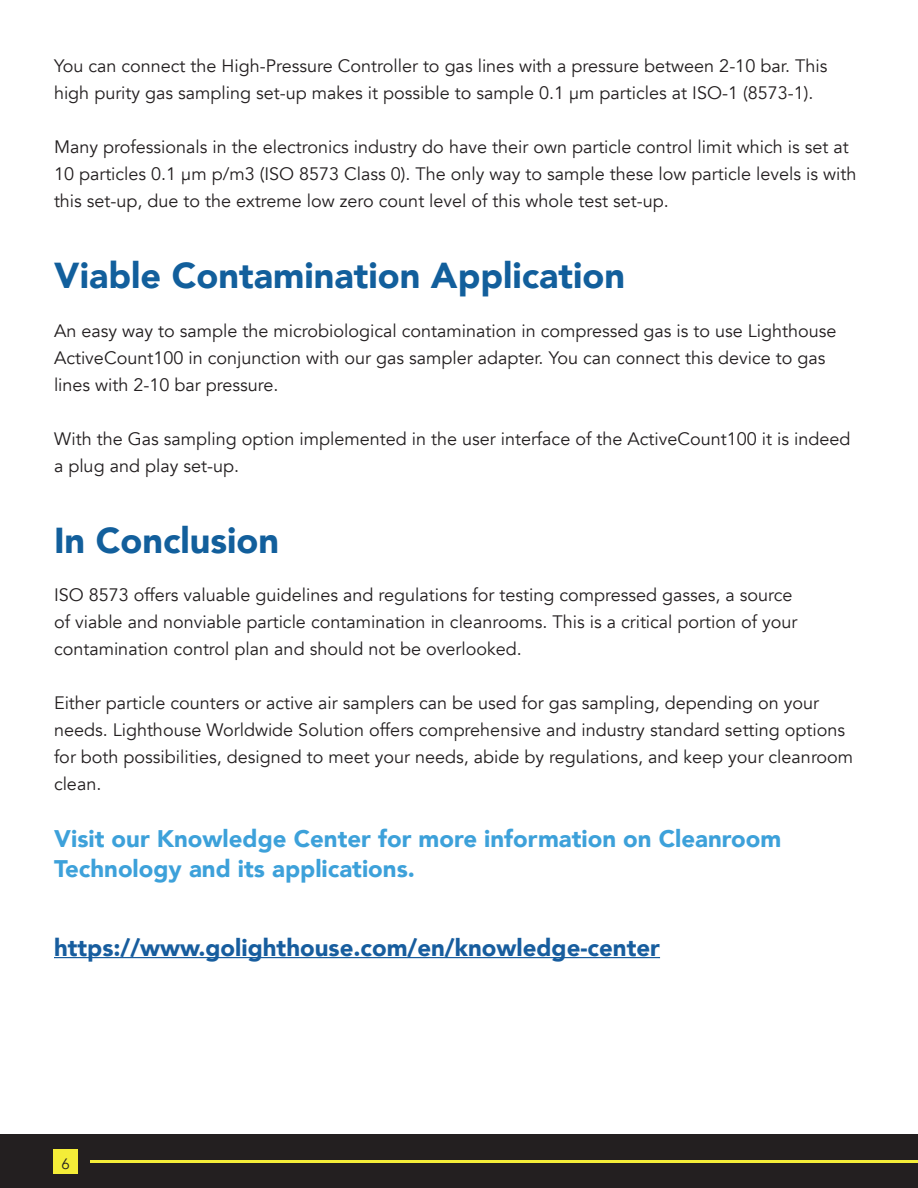
<style>
.page{position:relative;width:918px;height:1188px;background:#fff}
.page>*{position:absolute;margin:0;border:0;box-sizing:border-box;transform-origin:0 0}
.t1{font:900 36px "Avenir";color:#125f9c}
.t2{font:900 24px/30px "Avenir";color:#3da1da}
.t3{font:900 24px "Avenir";color:#175d9e}
.t4{font:18px/27px "Avenir";color:#231f20}
.t5{font:15px "Avenir";color:#231f20}
</style>
<div class="page">
<div style="left:0;top:1134px;width:918px;height:54px;background:#231f20"></div>
<hr style="left:90px;top:1160px;width:828px;height:2px;background:#f4ed38">
<div style="left:53px;top:1149px;width:25px;height:25px;background:#f4ed38"></div>
<hr style="left:54px;top:957px;width:606px;height:1px;background:#175d9e">
<p class="t4" style="left:54px;top:53px;width:775px">You can connect the High-Pressure Controller to gas lines with a pressure between 2-10 bar. This high purity gas sampling set-up makes it possible to sample 0.1 µm particles at ISO-1 (8573-1).</p>
<p class="t4" style="left:54px;top:134px;width:804px">Many professionals in the electronics industry do have their own particle control limit which is set at<br>10 particles 0.1 µm p/m3 (ISO 8573 Class 0). The only way to sample these low particle levels is with this set-up, due to the extreme low zero count level of this whole test set-up.</p>
<h1 class="t1" style="left:54px;top:245px;width:573px">Viable Contamination Application</h1>
<p class="t4" style="left:54px;top:317px;width:784px">An easy way to sample the microbiological contamination in compressed gas is to use Lighthouse<br>ActiveCount100 in conjunction with our gas sampler adapter. You can connect this device to gas lines with 2-10 bar pressure.</p>
<p class="t4" style="left:54px;top:425px;width:798px">With the Gas sampling option implemented in the user interface of the ActiveCount100 it is indeed a plug and play set-up.</p>
<h1 class="t1" style="left:54px;top:509px;width:227px">In Conclusion</h1>
<p class="t4" style="left:54px;top:582px;width:745px">ISO 8573 offers valuable guidelines and regulations for testing compressed gasses, a source of viable and nonviable particle contamination in cleanrooms. This is a critical portion of your contamination control plan and should not be overlooked.</p>
<p class="t4" style="left:54px;top:690px;width:801px">Either particle counters or active air samplers can be used for gas sampling, depending on your needs. Lighthouse Worldwide Solution offers comprehensive and industry standard setting options for both possibilities, designed to meet your needs, abide by regulations, and keep your cleanroom clean.</p>
<h2 class="t2" style="left:54px;top:823px;width:729px">Visit our Knowledge Center for more information on Cleanroom<br>Technology and its applications.</h2>
<h2 class="t3" style="left:54px;top:927px;width:608px">https://www.golighthouse.com/en/knowledge-center</h2>
<p class="t5" style="left:61px;top:1155px;width:10px">6</p>
</div>
